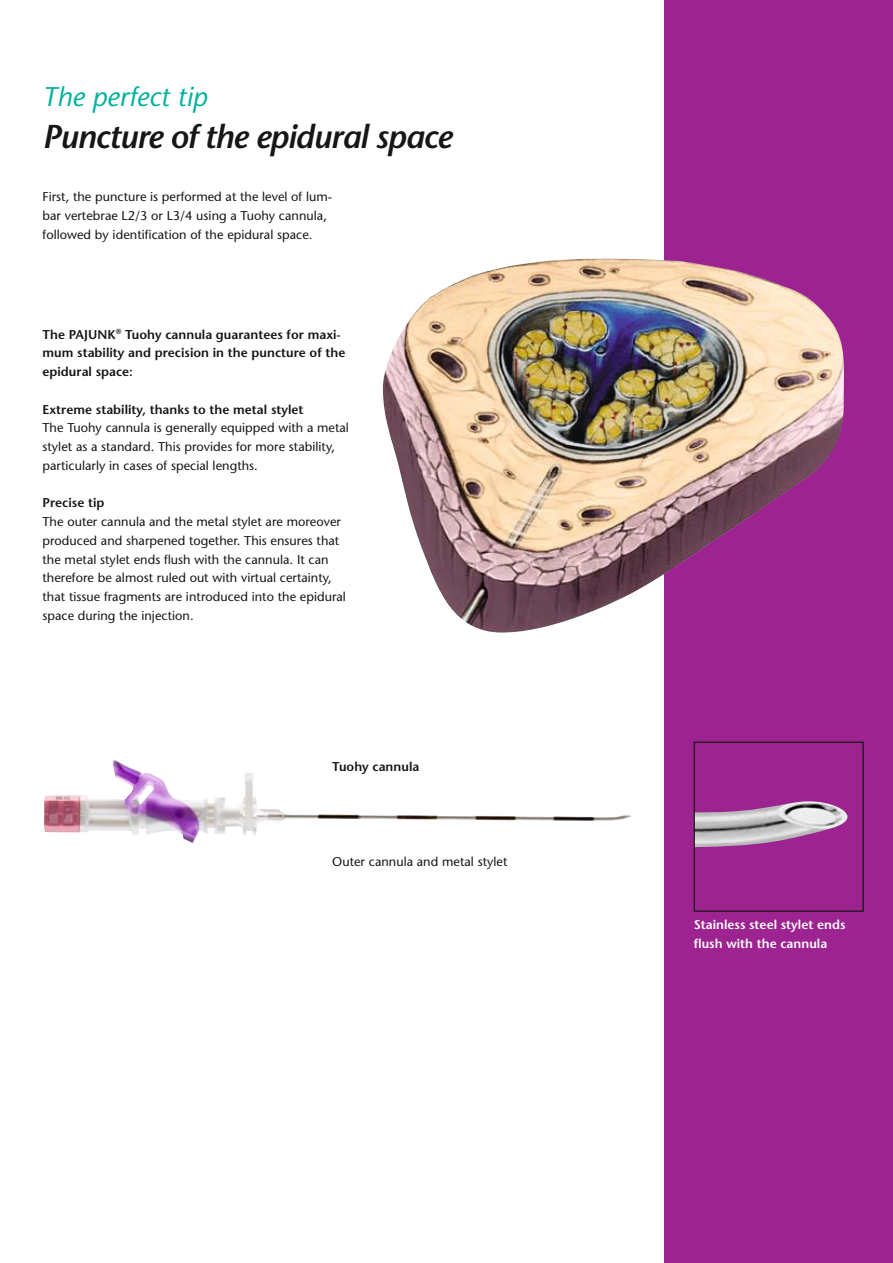
<style>
.page{position:relative;width:893px;height:1263px;background:#fff}
.page>*{position:absolute;margin:0;border:0;box-sizing:border-box;transform-origin:0 0}
.t1{font:italic 600 33px "Stone Sans";letter-spacing:-.03em;color:#151616}
.t2{font:italic 27px "Stone Sans";letter-spacing:.005em;color:#00b19d}
.t3{font:12.75px/18.8px "Stone Sans";letter-spacing:.005em;color:#151616}
.t4{font:600 12.75px/18.8px "Stone Sans";letter-spacing:.005em;color:#151616}
.t5{font:600 12.75px/18.8px "Stone Sans";letter-spacing:.005em;color:#fff}
</style>
<div class="page">
<img style="left:44px;top:760px;width:588px;height:83px">
<div style="left:664px;top:0;width:229px;height:1263px;background:#9d2391"></div>
<img style="left:696px;top:801px;width:151px;height:46px">
<div style="left:694px;top:742px;width:170px;height:170px;border:1px solid #151616"></div>
<img style="left:383px;top:259px;width:461px;height:374px">
<h2 class="t2" style="left:43px;top:87px;width:166px">The perfect tip</h2>
<h1 class="t1" style="left:43px;top:124px;width:411px">Puncture of the epidural space</h1>
<p class="t3" style="left:43px;top:189px;width:291px">First, the puncture is performed at the level of lum&shy;bar vertebrae L2/3 or L3/4 using a Tuohy cannula, followed by identification of the epidural space.</p>
<p class="t4" style="left:43px;top:326px;width:304px">The PAJUNK<sup>®</sup> Tuohy cannula guarantees for maxi&shy;mum stability and precision in the puncture of the epidural space:</p>
<p class="t4" style="left:43px;top:401px;width:263px">Extreme stability, thanks to the metal stylet</p>
<p class="t3" style="left:43px;top:420px;width:308px">The Tuohy cannula is generally equipped with a metal stylet as a standard. This provides for more stability, particularly in cases of special lengths.</p>
<p class="t4" style="left:43px;top:495px;width:63px">Precise tip</p>
<p class="t3" style="left:43px;top:514px;width:305px">The outer cannula and the metal stylet are moreover produced and sharpened together. This ensures that the metal stylet ends flush with the cannula. It can therefore be almost ruled out with virtual certainty, that tissue fragments are introduced into the epidural space during the injection.</p>
<p class="t4" style="left:332px;top:759px;width:89px">Tuohy cannula</p>
<p class="t3" style="left:332px;top:853px;width:177px">Outer cannula and metal stylet</p>
<p class="t5" style="left:694px;top:917px;width:153px">Stainless steel stylet ends flush with the cannula</p>
</div>
